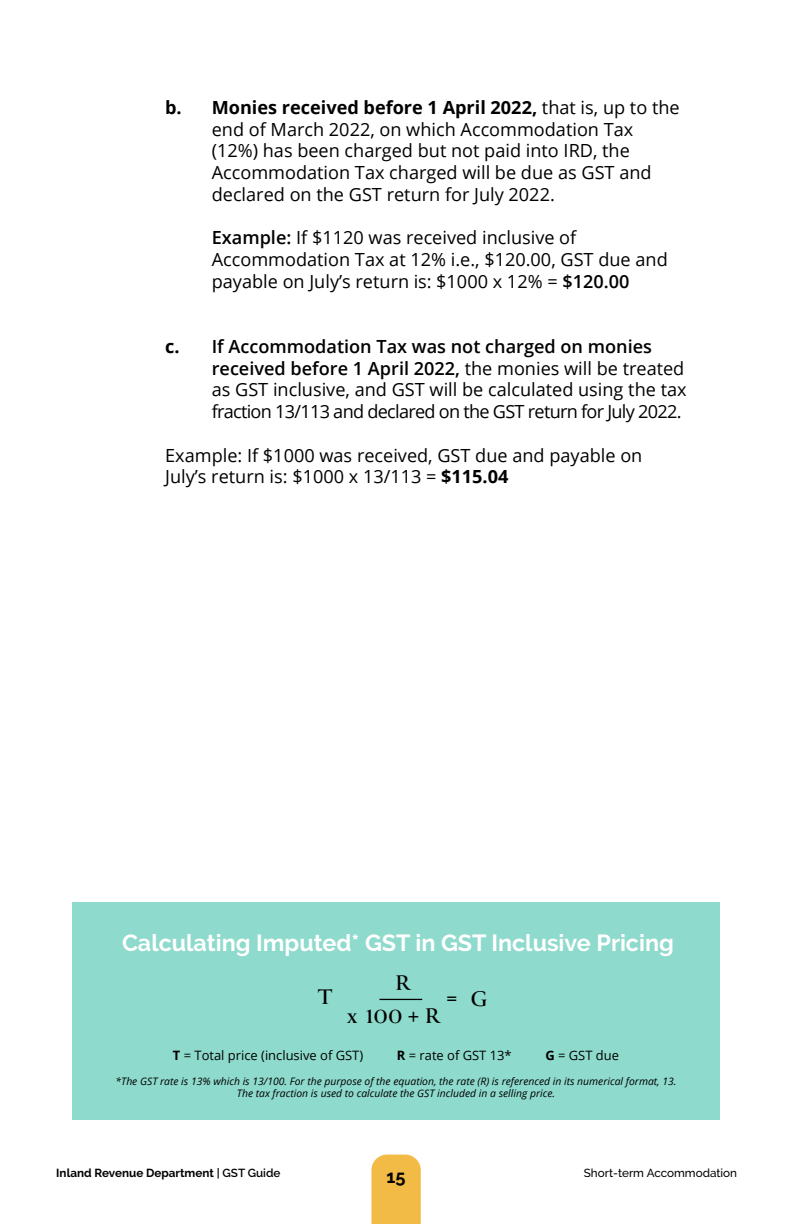
<style>
.page{position:relative;width:792px;height:1224px;background:#fff}
.page>*{position:absolute;margin:0;border:0;box-sizing:border-box;transform-origin:0 0}
.t1{font:700 23.2px "Raleway";color:#fff}
.t2{font:700 23.2px "Canto";color:#000}
.t3{font:18.2px "Open Sans";color:#000}
.t4{font:600 18.2px "Open Sans";color:#000}
.t5{font:18.2px "Open Sans";letter-spacing:-.04em;color:#000}
.t6{font:700 18.2px "Open Sans";color:#000}
.t7{font:700 18.2px "Raleway";color:#000}
.t8{font:13px "Open Sans";color:#000}
.t9{font:700 11.6px "Raleway";color:#000}
.t10{font:500 11.6px "Raleway";color:#000}
.t11{font:italic 10.4px "Open Sans";color:#000}
.s1{font-weight:400}
.s2{font-weight:600}
.s3{font-weight:700}
</style>
<div class="page">
<div style="left:72px;top:902px;width:648px;height:218px;background:#8edacc"></div>
<hr style="left:380px;top:999px;width:42px;height:1px;background:#000">
<div style="left:371px;top:1155px;width:50px;height:69px;background:#f2bb45"></div>
<p class="t6" style="left:165px;top:94px;width:516px">b. Monies received before 1 April 2022, <span class="s1">that is, up to the</span></p>
<p class="t3" style="left:212px;top:117px;width:423px">end of March 2022, on which Accommodation Tax</p>
<p class="t3" style="left:212px;top:138px;width:420px">(12%) has been charged but not paid into IRD, the</p>
<p class="t3" style="left:212px;top:160px;width:441px">Accommodation Tax charged will be due as GST and</p>
<p class="t3" style="left:212px;top:182px;width:345px">declared on the GST return for July 2022.</p>
<p class="t3" style="left:212px;top:225px;width:366px"><span class="s2">Example:</span> If $1120 was received inclusive of</p>
<p class="t3" style="left:212px;top:247px;width:458px">Accommodation Tax at 12% i.e., $120.00, GST due and</p>
<p class="t3" style="left:212px;top:269px;width:419px">payable on July’s return is: $1000 x 12% = <span class="s2">$120.00</span></p>
<p class="t4" style="left:165px;top:334px;width:488px"><span class="s3">c.</span> If Accommodation Tax was not charged on monies</p>
<p class="t4" style="left:212px;top:356px;width:474px">received before 1 April 2022, <span class="s1">the monies will be treated</span></p>
<p class="t3" style="left:212px;top:377px;width:476px">as GST inclusive, and GST will be calculated using the tax</p>
<p class="t5" style="left:212px;top:399px;width:471px">fraction 13/113 and declared on the GST return for July 2022.</p>
<p class="t3" style="left:165px;top:443px;width:479px">Example: If $1000 was received, GST due and payable on</p>
<p class="t3" style="left:165px;top:464px;width:345px">July’s return is: $1000 x 13/113 = <span class="s3">$115.04</span></p>
<p class="t1" style="left:122px;top:929px;width:553px">Calculating Imputed* GST in GST Inclusive Pricing</p>
<p class="t2" style="left:395px;top:969px;width:17px">R</p>
<p class="t2" style="left:347px;top:1001px;width:94px">x 100 + R</p>
<p class="t2" style="left:318px;top:983px;width:16px">T</p>
<p class="t2" style="left:446px;top:983px;width:14px">=</p>
<p class="t2" style="left:471px;top:985px;width:18px">G</p>
<p class="t8" style="left:173px;top:1046px;width:192px"><span class="s3">T</span> = Total price (inclusive of GST)</p>
<p class="t8" style="left:397px;top:1046px;width:116px"><span class="s3">R</span> = rate of GST 13*</p>
<p class="t8" style="left:545px;top:1046px;width:75px"><span class="s3">G</span> = GST due</p>
<p class="t11" style="left:115px;top:1074px;width:563px">*The GST rate is 13% which is 13/100. For the purpose of the equation, the rate (R) is referenced in its numerical format, 13.</p>
<p class="t11" style="left:237px;top:1086px;width:320px">The tax fraction is used to calculate the GST included in a selling price.</p>
<p class="t9" style="left:56px;top:1166px;width:226px">Inland Revenue Department <span class="s2">| GST Guide</span></p>
<p class="t10" style="left:584px;top:1166px;width:155px">Short-term Accommodation</p>
<p class="t7" style="left:387px;top:1166px;width:21px">15</p>
</div>
